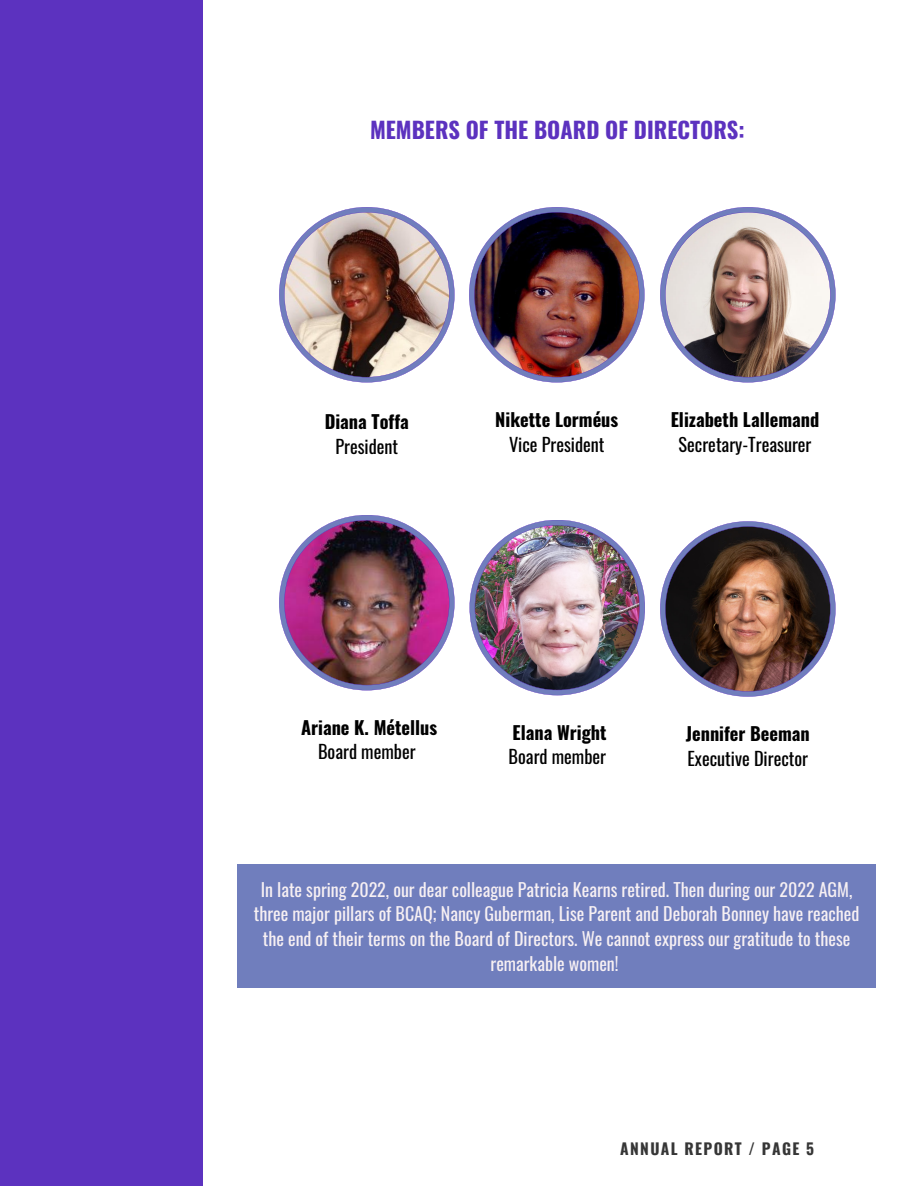
<style>
.page{position:relative;width:914px;height:1186px;background:#fff}
.page>*{position:absolute;margin:0;border:0;box-sizing:border-box;transform-origin:0 0}
.t1{font:700 22.5px "Oswald";color:#5c32bf}
.t2{font:700 18.3px "Oswald";color:#000}
.t3{font:18.3px "Oswald";color:#000}
.t4{font:18px/24.8px "Oswald";color:#f7f0f3;text-align:center}
.t5{font:700 15.45px "Oswald";letter-spacing:.09em;color:#363636}
</style>
<div class="page">
<div style="left:0;top:0;width:202px;height:1185px;background:#5c32bf"></div>
<img style="left:279px;top:207px;width:175px;height:175px">
<img style="left:469px;top:207px;width:175px;height:175px">
<svg style="left:660px;top:207px;width:175px;height:175px"></svg>
<img style="left:279px;top:515px;width:175px;height:175px">
<img style="left:469px;top:520px;width:176px;height:175px">
<svg style="left:660px;top:521px;width:175px;height:176px"></svg>
<div style="left:237px;top:864px;width:639px;height:124px;background:#707ebd"></div>
<p class="t1" style="left:370px;top:112px;width:376px">MEMBERS OF THE BOARD OF DIRECTORS:</p>
<p class="t2" style="left:325px;top:407px;width:86px">Diana Toffa</p>
<p class="t3" style="left:335px;top:432px;width:64px">President</p>
<p class="t2" style="left:495px;top:405px;width:124px">Nikette Lorméus</p>
<p class="t3" style="left:509px;top:430px;width:97px">Vice President</p>
<p class="t2" style="left:671px;top:405px;width:150px">Elizabeth Lallemand</p>
<p class="t3" style="left:678px;top:430px;width:134px">Secretary-Treasurer</p>
<p class="t2" style="left:301px;top:713px;width:138px">Ariane K. Métellus</p>
<p class="t3" style="left:318px;top:737px;width:99px">Board member</p>
<p class="t2" style="left:512px;top:718px;width:95px">Elana Wright</p>
<p class="t3" style="left:508px;top:742px;width:99px">Board member</p>
<p class="t2" style="left:686px;top:719px;width:126px">Jennifer Beeman</p>
<p class="t3" style="left:687px;top:744px;width:122px">Executive Director</p>
<p class="t4" style="left:254px;top:876px;width:607px">In late spring 2022, our dear colleague Patricia Kearns retired. Then during our 2022 AGM, three major pillars of BCAQ; Nancy Guberman, Lise Parent and Deborah Bonney have reached the end of their terms on the Board of Directors. We cannot express our gratitude to these remarkable women!</p>
<p class="t5" style="left:620px;top:1136px;width:195px">ANNUAL REPORT / PAGE 5</p>
</div>
